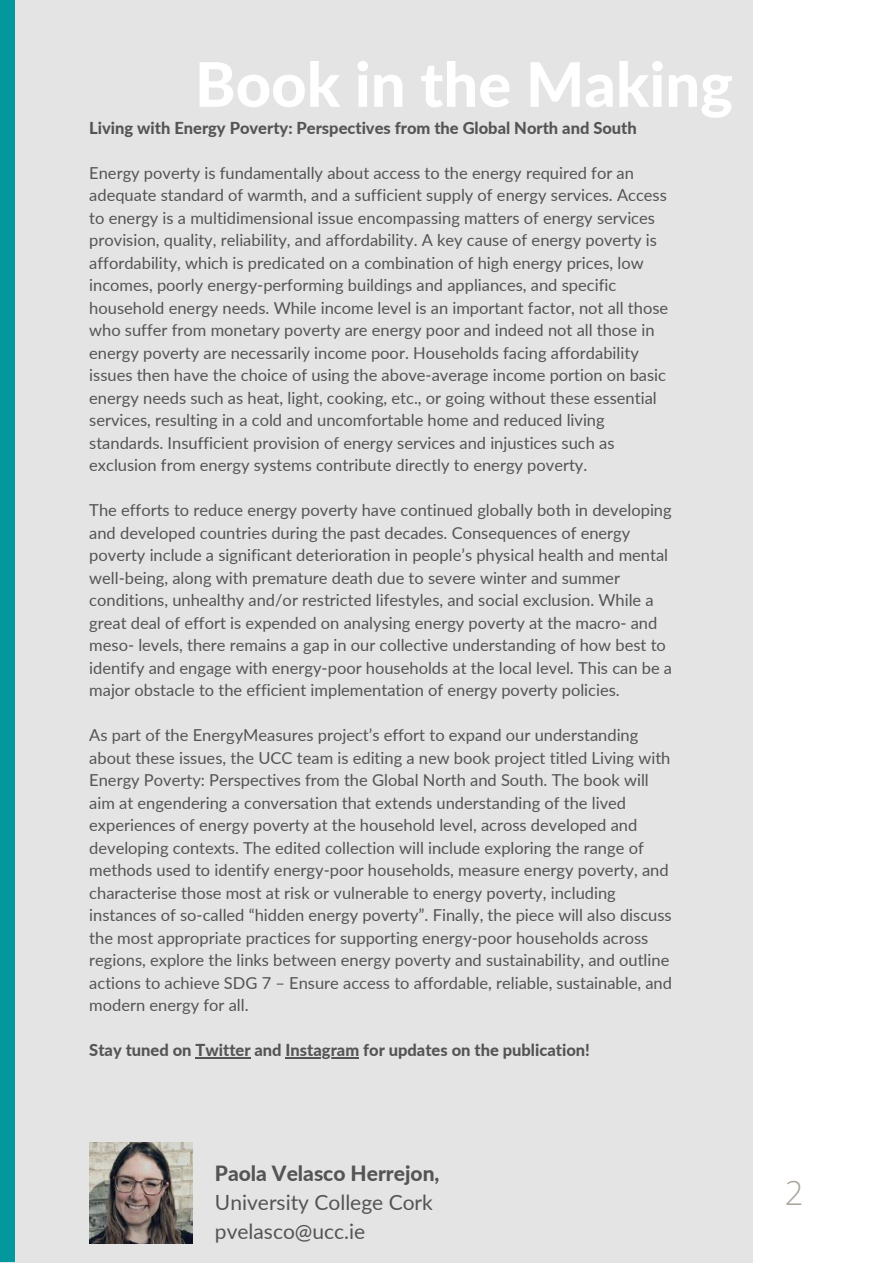
<style>
.page{position:relative;width:893px;height:1264px;background:#fff}
.page>*{position:absolute;margin:0;border:0;box-sizing:border-box;transform-origin:0 0}
.t1{font:800 61.5px "Lato";color:#fff}
.t2{font:300 33px "Open Sans";color:#aba69d}
.t3{font:21px/29.2px "Lato";color:#545454}
.t4{font:800 21px "Lato";color:#545454}
.t5{font:16.5px/22.5px "Lato";color:#545454}
.t6{font:800 16.5px "Lato";color:#545454}
</style>
<div class="page">
<div style="left:0;top:0;width:752px;height:1262px;background:#e4e4e4"></div>
<hr style="left:195px;top:1057px;width:55px;height:1px;background:#545454">
<hr style="left:285px;top:1057px;width:74px;height:1px;background:#545454">
<div style="left:0;top:1px;width:15px;height:1261px;background:#03989e"></div>
<img style="left:89px;top:1142px;width:104px;height:101px">
<h1 class="t1" style="left:195px;top:46px;width:539px">Book in the Making</h1>
<p class="t6" style="left:89px;top:118px;width:549px">Living with Energy Poverty: Perspectives from the Global North and South</p>
<p class="t5" style="left:89px;top:161px;width:580px">Energy poverty is fundamentally about access to the energy required for an adequate standard of warmth, and a sufficient supply of energy services. Access to energy is a multidimensional issue encompassing matters of energy services provision, quality, reliability, and affordability. A key cause of energy poverty is affordability, which is predicated on a combination of high energy prices, low incomes, poorly energy-performing buildings and appliances, and specific household energy needs. While income level is an important factor, not all those who suffer from monetary poverty are energy poor and indeed not all those in energy poverty are necessarily income poor. Households facing affordability issues then have the choice of using the above-average income portion on basic energy needs such as heat, light, cooking, etc., or going without these essential services, resulting in a cold and uncomfortable home and reduced living standards. Insufficient provision of energy services and injustices such as exclusion from energy systems contribute directly to energy poverty.</p>
<p class="t5" style="left:89px;top:498px;width:584px">The efforts to reduce energy poverty have continued globally both in developing and developed countries during the past decades. Consequences of energy poverty include a significant deterioration in people’s physical health and mental well-being, along with premature death due to severe winter and summer conditions, unhealthy and/or restricted lifestyles, and social exclusion. While a great deal of effort is expended on analysing energy poverty at the macro- and meso- levels, there remains a gap in our collective understanding of how best to identify and engage with energy-poor households at the local level. This can be a major obstacle to the efficient implementation of energy poverty policies.</p>
<p class="t5" style="left:89px;top:723px;width:584px">As part of the EnergyMeasures project’s effort to expand our understanding about these issues, the UCC team is editing a new book project titled Living with Energy Poverty: Perspectives from the Global North and South. The book will aim at engendering a conversation that extends understanding of the lived experiences of energy poverty at the household level, across developed and developing contexts. The edited collection will include exploring the range of methods used to identify energy-poor households, measure energy poverty, and characterise those most at risk or vulnerable to energy poverty, including instances of so-called “hidden energy poverty”. Finally, the piece will also discuss the most appropriate practices for supporting energy-poor households across regions, explore the links between energy poverty and sustainability, and outline actions to achieve SDG 7 – Ensure access to affordable, reliable, sustainable, and modern energy for all.</p>
<p class="t6" style="left:89px;top:1039px;width:502px">Stay tuned on Twitter and Instagram for updates on the publication!</p>
<p class="t4" style="left:215px;top:1159px;width:226px">Paola Velasco Herrejon,</p>
<p class="t3" style="left:215px;top:1186px;width:219px">University College Cork pvelasco@ucc.ie</p>
<h2 class="t2" style="left:784px;top:1169px;width:20px">2</h2>
</div>
